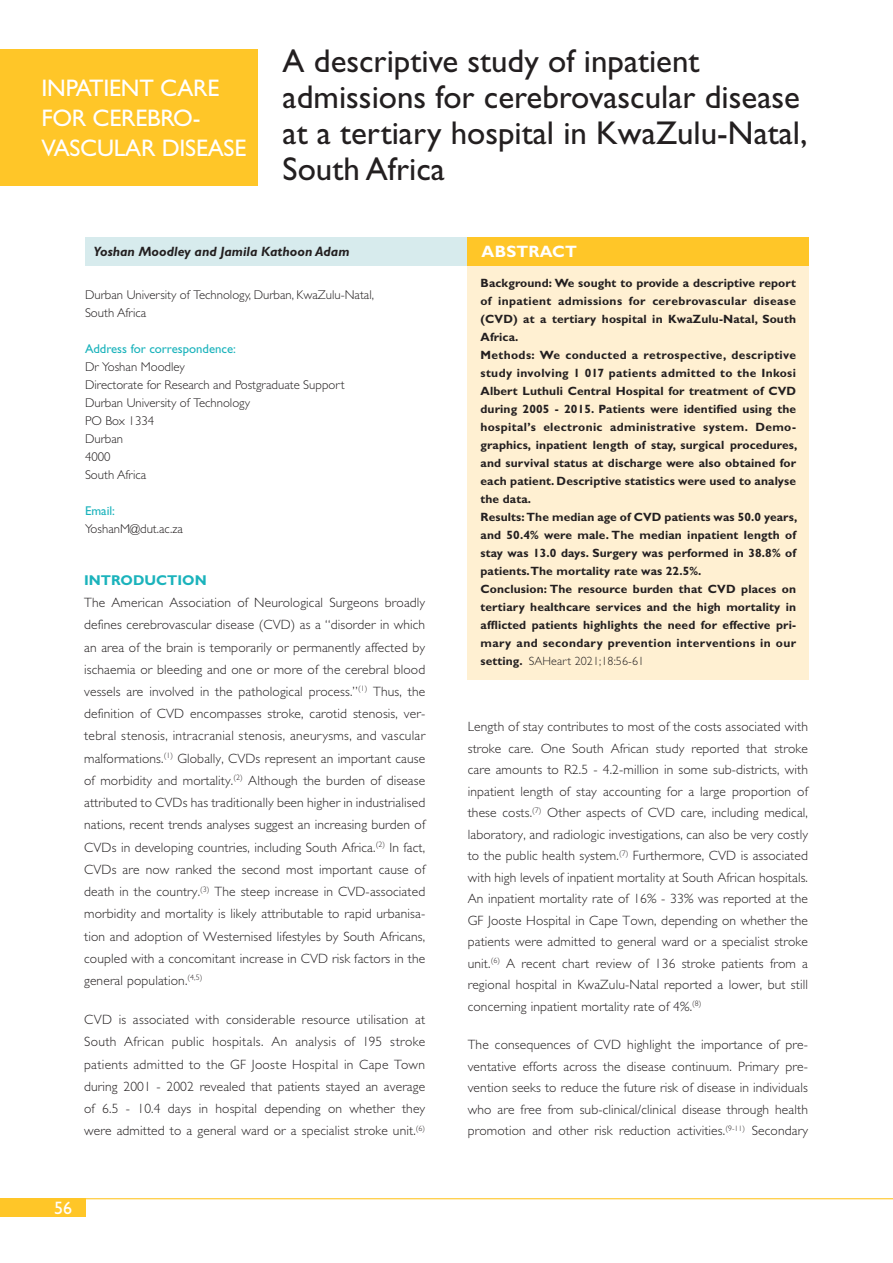
<style>
.page{position:relative;width:893px;height:1263px;background:#fff}
.page>*{position:absolute;margin:0;border:0;box-sizing:border-box;transform-origin:0 0}
.t1{font:33px/36px "Gill Sans Std";color:#231f20}
.t2{font:24px/30px "Gill Sans Std";letter-spacing:-.01em;color:#fff}
.t3{font:18px "Gill Sans Std";color:#fff}
.t4{font:700 16.5px "Gill Sans Std";letter-spacing:.01em;color:#fff}
.t5{font:700 14.25px "Gill Sans Std";color:#1bb3bc}
.t6{font:300 13.5px/22.2px "Gill Sans Std";letter-spacing:.01em;color:#231f20;text-align:justify}
.t7{font:italic 700 13.5px "Gill Sans Std";color:#231f20}
.t8{font:300 12.75px/18px "Gill Sans Std";color:#231f20}
.t9{font:12.75px "Gill Sans Std";color:#1bb3bc}
.t10{font:700 12px/18px "Gill Sans Std";letter-spacing:.01em;color:#231f20}
.s1{font-weight:300}
</style>
<div class="page">
<hr style="left:85px;top:1198px;width:808px;height:1px;background:#ffc628">
<div style="left:0;top:1198px;width:85px;height:19px;background:#ffc628"></div>
<div style="left:0;top:49px;width:257px;height:137px;background:#ffc628"></div>
<div style="left:85px;top:237px;width:383px;height:29px;background:#d7ebed"></div>
<div style="left:468px;top:237px;width:341px;height:443px;background:#fff0d2"></div>
<div style="left:468px;top:237px;width:341px;height:29px;background:#ffc628"></div>
<h2 class="t2" style="left:41px;top:73px;width:206px">INPATIENT CARE<br>FOR CEREBRO-<br>VASCULAR DISEASE</h2>
<h1 class="t1" style="left:283px;top:43px;width:526px">A descriptive study of inpatient admissions for cerebrovascular disease at a tertiary hospital in KwaZulu-Natal,<br>South Africa</h1>
<p class="t7" style="left:94px;top:243px;width:257px">Yoshan Moodley and Jamila Kathoon Adam</p>
<p class="t4" style="left:482px;top:245px;width:97px">ABSTRACT</p>
<p class="t10" style="left:480px;top:275px;width:318px">Background: We sought to provide a descriptive report of inpatient admissions for cerebrovascular disease (CVD) at a tertiary hospital in KwaZulu-Natal, South Africa.<br>Methods: We conducted a retrospective, descriptive study involving 1 017 patients admitted to the Inkosi Albert Luthuli Central Hospital for treatment of CVD during 2005 - 2015. Patients were identified using the hospital’s electronic administrative system. Demo&shy;graphics, inpatient length of stay, surgical procedures, and survival status at discharge were also obtained for each patient. Descriptive statistics were used to analyse the data.<br>Results: The median age of CVD patients was 50.0 years, and 50.4% were male. The median inpatient length of stay was 13.0 days. Surgery was performed in 38.8% of patients. The mortality rate was 22.5%.<br>Conclusion: The resource burden that CVD places on tertiary healthcare services and the high mortality in afflicted patients highlights the need for effective pri&shy;mary and secondary prevention interventions in our setting. <span class="s1">SAHeart 2021;18:56-61</span></p>
<p class="t8" style="left:85px;top:287px;width:290px">Durban University of Technology, Durban, KwaZulu-Natal,<br>South Africa</p>
<p class="t9" style="left:85px;top:341px;width:152px">Address for correspondence:</p>
<p class="t8" style="left:85px;top:359px;width:261px">Dr Yoshan Moodley<br>Directorate for Research and Postgraduate Support<br>Durban University of Technology<br>PO Box 1334<br>Durban<br>4000<br>South Africa</p>
<p class="t9" style="left:85px;top:503px;width:32px">Email:</p>
<p class="t8" style="left:85px;top:521px;width:99px">YoshanM@dut.ac.za</p>
<p class="t5" style="left:84px;top:575px;width:124px">INTRODUCTION</p>
<p class="t6" style="left:84px;top:593px;width:343px">The American Association of Neurological Surgeons broadly defines cerebrovascular disease (CVD) as a “disorder in which an area of the brain is temporarily or permanently affected by ischaemia or bleeding and one or more of the cerebral blood vessels are involved in the pathological process.”<sup>(1)</sup> Thus, the definition of CVD encompasses stroke, carotid stenosis, ver&shy;tebral stenosis, intracranial stenosis, aneurysms, and vascular malformations.<sup>(1)</sup> Globally, CVDs represent an important cause of morbidity and mortality.<sup>(2)</sup> Although the burden of disease attributed to CVDs has traditionally been higher in industrialised nations, recent trends analyses suggest an increasing burden of CVDs in developing countries, including South Africa.<sup>(2)</sup> In fact, CVDs are now ranked the second most important cause of death in the country.<sup>(3)</sup> The steep increase in CVD-associated morbidity and mortality is likely attributable to rapid urbanisa&shy;tion and adoption of Westernised lifestyles by South Africans, coupled with a concomitant increase in CVD risk factors in the general population.<sup>(4,5)</sup></p>
<p class="t6" style="left:84px;top:1010px;width:343px">CVD is associated with considerable resource utilisation at South African public hospitals. An analysis of 195 stroke patients admitted to the GF Jooste Hospital in Cape Town during 2001 - 2002 revealed that patients stayed an average of 6.5 - 10.4 days in hospital depending on whether they were admitted to a general ward or a specialist stroke unit.<sup>(6)</sup></p>
<p class="t6" style="left:468px;top:717px;width:342px;line-height:21.5px">Length of stay contributes to most of the costs associated with stroke care. One South African study reported that stroke care amounts to R2.5 - 4.2-million in some sub-districts, with inpatient length of stay accounting for a large proportion of these costs.<sup>(7)</sup> Other aspects of CVD care, including medical, laboratory, and radiologic investigations, can also be very costly to the public health system.<sup>(7)</sup> Furthermore, CVD is associated with high levels of inpatient mortality at South African hospitals.<br>An inpatient mortality rate of 16% - 33% was reported at the GF Jooste Hospital in Cape Town, depending on whether the patients were admitted to general ward or a specialist stroke unit.<sup>(6)</sup> A recent chart review of 136 stroke patients from a regional hospital in KwaZulu-Natal reported a lower, but still concerning inpatient mortality rate of 4%.<sup>(8)</sup></p>
<p class="t6" style="left:468px;top:1035px;width:342px;line-height:21.5px">The consequences of CVD highlight the importance of pre&shy;ventative efforts across the disease continuum. Primary pre&shy;vention seeks to reduce the future risk of disease in individuals who are free from sub-clinical/clinical disease through health promotion and other risk reduction activities.<sup>(9-11)</sup> Secondary</p>
<h3 class="t3" style="left:54px;top:1197px;width:19px">56</h3>
</div>
